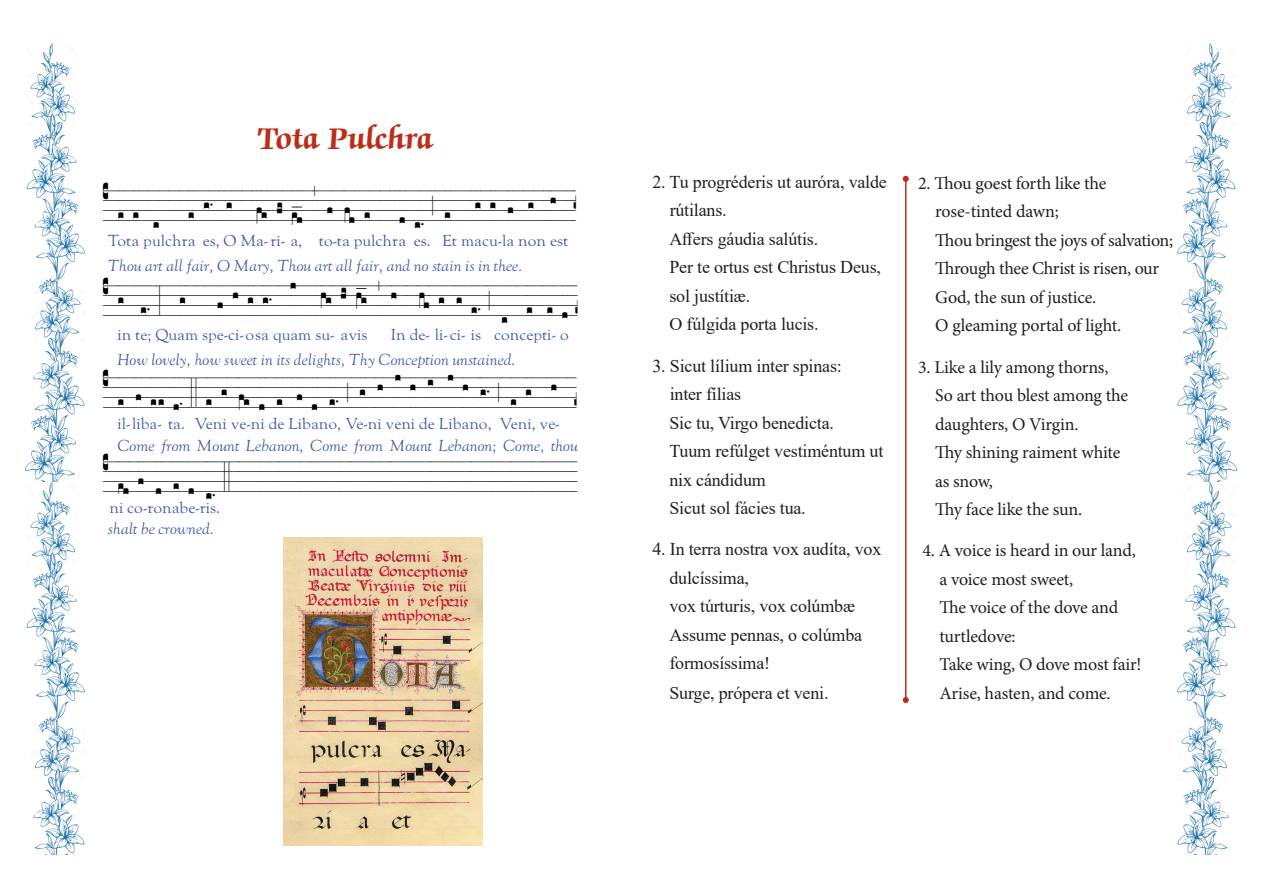
<style>
.page{position:relative;width:1263px;height:893px;background:#fff}
.page>*{position:absolute;margin:0;border:0;box-sizing:border-box;transform-origin:0 0}
.t1{font:39.3px "Caeciliae";color:#000}
.t2{font:700 34.5px "Zapf Chancery IT Cby BT";letter-spacing:.02em;color:#bc2e18;scale:.91 1}
.t3{font:18px/28.5px "Minion Pro";letter-spacing:-.015em;color:#231f20}
.t4{font:18px/28.5px "Times New Roman";letter-spacing:-.01em;color:#231f20}
.t5{font:15.75px "LTC Goudy Oldstyle Pro";color:#3c59a5}
.t6{font:italic 15.75px "LTC Goudy Oldstyle Pro";color:#3c59a5}
</style>
<div class="page">
<img style="left:1177px;top:43px;width:60px;height:440px">
<img style="left:1177px;top:483px;width:59px;height:371px">
<img style="left:25px;top:43px;width:60px;height:440px">
<img style="left:26px;top:483px;width:59px;height:371px">
<hr style="left:905px;top:179px;width:1px;height:521px;background:#bc2e18">
<svg style="left:903px;top:176px;width:6px;height:6px"></svg>
<svg style="left:903px;top:697px;width:6px;height:6px"></svg>
<img style="left:284px;top:537px;width:199px;height:309px">
<h2 class="t2" style="left:257px;top:120px;width:194px">Tota Pulchra</h2>
<h1 class="t1" style="left:103px;top:183px;width:474px">7D_2P_2P_=0P___2P_4P._=-4P__=3C2P_34P_2C2H1P2H_+_3P_-31C_2P__=-1P_0P._;_2P__=4P_4P_-3P_=4P_=-5P_=-4U</h1>
<p class="t5" style="left:108px;top:231px;width:462px">Tota pulchra es, O Ma- ri- a, to-ta pulchra es. Et macu-la non est</p>
<p class="t6" style="left:108px;top:257px;width:416px">Thou art all fair, O Mary, Thou art all fair, and no stain is in thee.</p>
<h1 class="t1" style="left:103px;top:279px;width:476px">7D_4P_=-2P._|__4P___-3P_5P_4P_4P.__-7P__=54C_56P_5C5H4P5H_+_5P__-53C_4P_-4P_2P._;_0P__2P_=2P_1P=-2U</h1>
<p class="t5" style="left:117px;top:325px;width:252px">in te; Quam spe-ci-osa quam su- avis</p>
<p class="t5" style="left:391px;top:325px;width:179px">In de- li-ci- is concepti- o</p>
<p class="t6" style="left:117px;top:350px;width:400px">How lovely, how sweet in its delights, Thy Conception unstained.</p>
<h1 class="t1" style="left:103px;top:371px;width:475px">7D_2P_-3P_2P-2P_1P1._||_2P_4P_-32C_1P_-2P_=3P_1P_-2P._;_4P_-5P_-7P_5P_-6P_=7P_5P_-4P._;_2P_4P_==5P_=-2U</h1>
<p class="t5" style="left:117px;top:415px;width:444px">il-liba- ta. Veni ve-ni de Libano, Ve-ni veni de Libano, Veni, ve-</p>
<p class="t6" style="left:117px;top:436px;width:462px">Come from Mount Lebanon, Come from Mount Lebanon; Come, thou</p>
<h1 class="t1" style="left:103px;top:454px;width:475px">7D_21C_3P_-1P_-2P_1P_-0P._||__________________________________=</h1>
<p class="t5" style="left:109px;top:498px;width:112px">ni co-ronabe-ris.</p>
<p class="t6" style="left:108px;top:520px;width:108px">shalt be crowned.</p>
<p class="t4" style="left:669px;top:167px;width:219px;text-indent:-17px">2. Tu progréderis ut auróra, valde rútilans.<br>Affers gáudia salútis.<br>Per te ortus est Christus Deus, sol justítiæ.<br>O fúlgida porta lucis.</p>
<p class="t4" style="left:669px;top:351px;width:215px;text-indent:-17px">3. Sicut lílium inter spinas:<br>inter fílias<br>Sic tu, Virgo benedicta.<br>Tuum refúlget vestiméntum ut nix cándidum<br>Sicut sol fácies tua.</p>
<p class="t4" style="left:669px;top:534px;width:214px;text-indent:-17px">4. In terra nostra vox audíta, vox dulcíssima,<br>vox túrturis, vox colúmbæ<br>Assume pennas, o colúmba formosíssima!<br>Surge, própera et veni.</p>
<p class="t3" style="left:935px;top:169px;width:239px;text-indent:-17px">2. Thou goest forth like the rose-tinted dawn;<br>Thou bringest the joys of salvation;<br>Through thee Christ is risen, our<br>God, the sun of justice.<br>O gleaming portal of light.</p>
<p class="t3" style="left:935px;top:353px;width:194px;text-indent:-17px">3. Like a lily among thorns,<br>So art thou blest among the daughters, O Virgin.<br>Thy shining raiment white as snow,<br>Thy face like the sun.</p>
<p class="t3" style="left:939px;top:536px;width:203px;text-indent:-17px">4. A voice is heard in our land, a voice most sweet,<br>The voice of the dove and turtledove:<br>Take wing, O dove most fair!<br>Arise, hasten, and come.</p>
</div>
